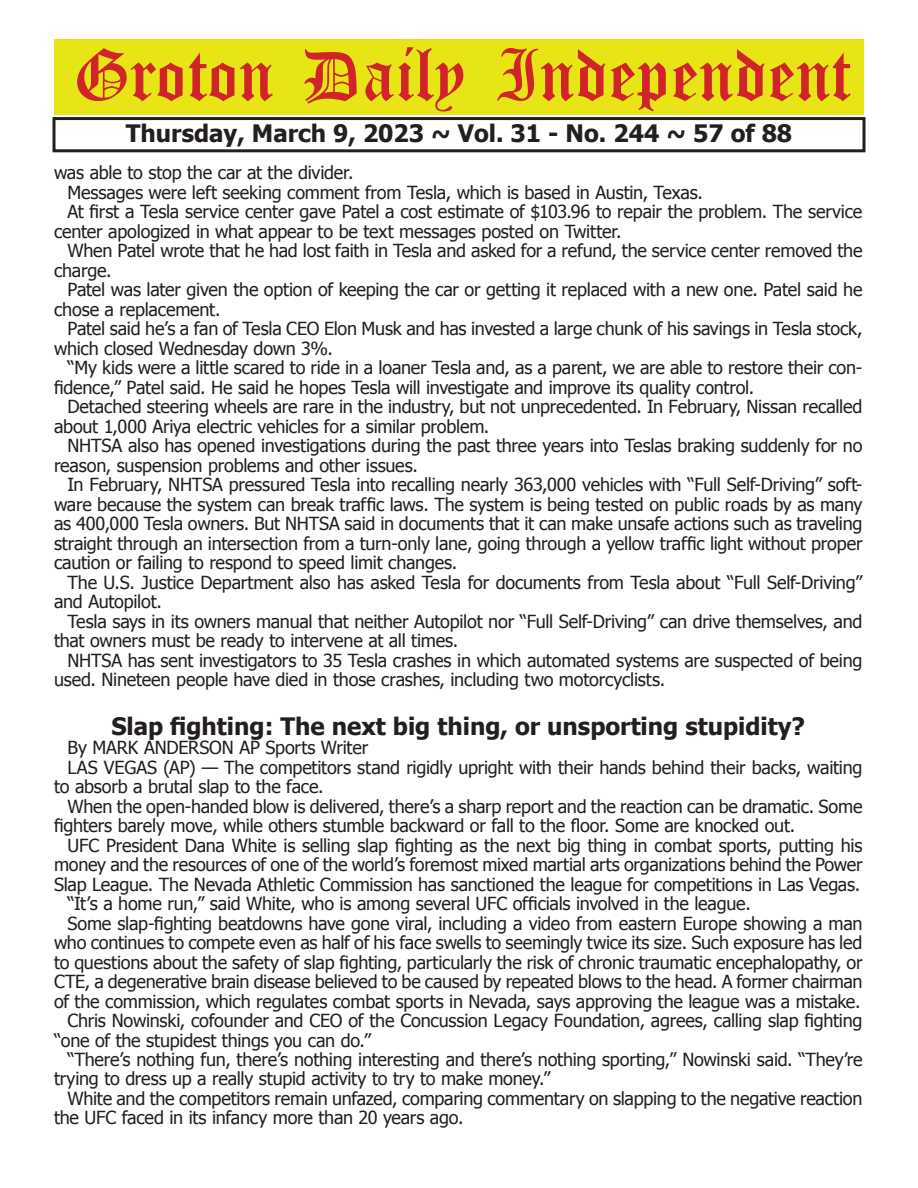
<style>
.page{position:relative;width:918px;height:1188px;background:#fff}
.page>*{position:absolute;margin:0;border:0;box-sizing:border-box;transform-origin:0 0}
.t1{font:54px "Old English Five";color:#d1232a}
.t2{font:700 24px "Tahoma";color:#231f20}
.t3{font:18px "Tahoma";letter-spacing:-.01em;color:#231f20}
</style>
<div class="page">
<div style="left:52px;top:117px;width:814px;height:35px;border:3px solid #231f20"></div>
<div style="left:54px;top:40px;width:810px;height:75px;background:#e7e515"></div>
<h1 class="t1" style="left:73px;top:50px;width:779px">Groton Daily Independent</h1>
<h2 class="t2" style="left:126px;top:116px;width:668px">Thursday, March 9, 2023 ~ Vol. 31 - No. 244 ~ 57 of 88</h2>
<p class="t3" style="left:54px;top:161px;width:301px">was able to stop the car at the divider.</p>
<p class="t3" style="left:68px;top:180px;width:637px">Messages were left seeking comment from Tesla, which is based in Austin, Texas.</p>
<p class="t3" style="left:68px;top:200px;width:796px">At first a Tesla service center gave Patel a cost estimate of $103.96 to repair the problem. The service</p>
<p class="t3" style="left:54px;top:219px;width:569px">center apologized in what appear to be text messages posted on Twitter.</p>
<p class="t3" style="left:68px;top:239px;width:797px">When Patel wrote that he had lost faith in Tesla and asked for a refund, the service center removed the</p>
<p class="t3" style="left:54px;top:258px;width:59px">charge.</p>
<p class="t3" style="left:68px;top:278px;width:797px">Patel was later given the option of keeping the car or getting it replaced with a new one. Patel said he</p>
<p class="t3" style="left:54px;top:297px;width:168px">chose a replacement.</p>
<p class="t3" style="left:68px;top:317px;width:797px">Patel said he’s a fan of Tesla CEO Elon Musk and has invested a large chunk of his savings in Tesla stock,</p>
<p class="t3" style="left:54px;top:336px;width:281px">which closed Wednesday down 3%.</p>
<p class="t3" style="left:68px;top:356px;width:796px">“My kids were a little scared to ride in a loaner Tesla and, as a parent, we are able to restore their con-</p>
<p class="t3" style="left:54px;top:375px;width:702px">fidence,” Patel said. He said he hopes Tesla will investigate and improve its quality control.</p>
<p class="t3" style="left:68px;top:395px;width:797px">Detached steering wheels are rare in the industry, but not unprecedented. In February, Nissan recalled</p>
<p class="t3" style="left:54px;top:414px;width:437px">about 1,000 Ariya electric vehicles for a similar problem.</p>
<p class="t3" style="left:68px;top:434px;width:796px">NHTSA also has opened investigations during the past three years into Teslas braking suddenly for no</p>
<p class="t3" style="left:54px;top:453px;width:365px">reason, suspension problems and other issues.</p>
<p class="t3" style="left:68px;top:473px;width:796px">In February, NHTSA pressured Tesla into recalling nearly 363,000 vehicles with “Full Self-Driving” soft-</p>
<p class="t3" style="left:54px;top:492px;width:810px">ware because the system can break traffic laws. The system is being tested on public roads by as many</p>
<p class="t3" style="left:54px;top:512px;width:810px">as 400,000 Tesla owners. But NHTSA said in documents that it can make unsafe actions such as traveling</p>
<p class="t3" style="left:54px;top:531px;width:810px">straight through an intersection from a turn-only lane, going through a yellow traffic light without proper</p>
<p class="t3" style="left:54px;top:551px;width:405px">caution or failing to respond to speed limit changes.</p>
<p class="t3" style="left:68px;top:570px;width:797px">The U.S. Justice Department also has asked Tesla for documents from Tesla about “Full Self-Driving”</p>
<p class="t3" style="left:54px;top:590px;width:110px">and Autopilot.</p>
<p class="t3" style="left:68px;top:609px;width:796px">Tesla says in its owners manual that neither Autopilot nor “Full Self-Driving” can drive themselves, and</p>
<p class="t3" style="left:54px;top:629px;width:406px">that owners must be ready to intervene at all times.</p>
<p class="t3" style="left:68px;top:648px;width:797px">NHTSA has sent investigators to 35 Tesla crashes in which automated systems are suspected of being</p>
<p class="t3" style="left:54px;top:668px;width:613px">used. Nineteen people have died in those crashes, including two motorcyclists.</p>
<h2 class="t2" style="left:111px;top:709px;width:695px">Slap fighting: The next big thing, or unsporting stupidity?</h2>
<p class="t3" style="left:68px;top:735px;width:302px">By MARK ANDERSON AP Sports Writer</p>
<p class="t3" style="left:68px;top:755px;width:796px">LAS VEGAS (AP) — The competitors stand rigidly upright with their hands behind their backs, waiting</p>
<p class="t3" style="left:54px;top:774px;width:271px">to absorb a brutal slap to the face.</p>
<p class="t3" style="left:68px;top:794px;width:796px">When the open-handed blow is delivered, there’s a sharp report and the reaction can be dramatic. Some</p>
<p class="t3" style="left:54px;top:813px;width:743px">fighters barely move, while others stumble backward or fall to the floor. Some are knocked out.</p>
<p class="t3" style="left:68px;top:833px;width:796px">UFC President Dana White is selling slap fighting as the next big thing in combat sports, putting his</p>
<p class="t3" style="left:54px;top:852px;width:810px">money and the resources of one of the world’s foremost mixed martial arts organizations behind the Power</p>
<p class="t3" style="left:54px;top:872px;width:808px">Slap League. The Nevada Athletic Commission has sanctioned the league for competitions in Las Vegas.</p>
<p class="t3" style="left:68px;top:891px;width:685px">“It’s a home run,” said White, who is among several UFC officials involved in the league.</p>
<p class="t3" style="left:68px;top:911px;width:797px">Some slap-fighting beatdowns have gone viral, including a video from eastern Europe showing a man</p>
<p class="t3" style="left:54px;top:930px;width:810px">who continues to compete even as half of his face swells to seemingly twice its size. Such exposure has led</p>
<p class="t3" style="left:54px;top:950px;width:810px">to questions about the safety of slap fighting, particularly the risk of chronic traumatic encephalopathy, or</p>
<p class="t3" style="left:54px;top:969px;width:810px">CTE, a degenerative brain disease believed to be caused by repeated blows to the head. A former chairman</p>
<p class="t3" style="left:54px;top:989px;width:808px">of the commission, which regulates combat sports in Nevada, says approving the league was a mistake.</p>
<p class="t3" style="left:68px;top:1008px;width:797px">Chris Nowinski, cofounder and CEO of the Concussion Legacy Foundation, agrees, calling slap fighting</p>
<p class="t3" style="left:54px;top:1028px;width:318px">“one of the stupidest things you can do.”</p>
<p class="t3" style="left:68px;top:1047px;width:797px">“There’s nothing fun, there’s nothing interesting and there’s nothing sporting,” Nowinski said. “They’re</p>
<p class="t3" style="left:54px;top:1067px;width:498px">trying to dress up a really stupid activity to try to make money.”</p>
<p class="t3" style="left:68px;top:1086px;width:797px">White and the competitors remain unfazed, comparing commentary on slapping to the negative reaction</p>
<p class="t3" style="left:54px;top:1106px;width:411px">the UFC faced in its infancy more than 20 years ago.</p>
</div>
